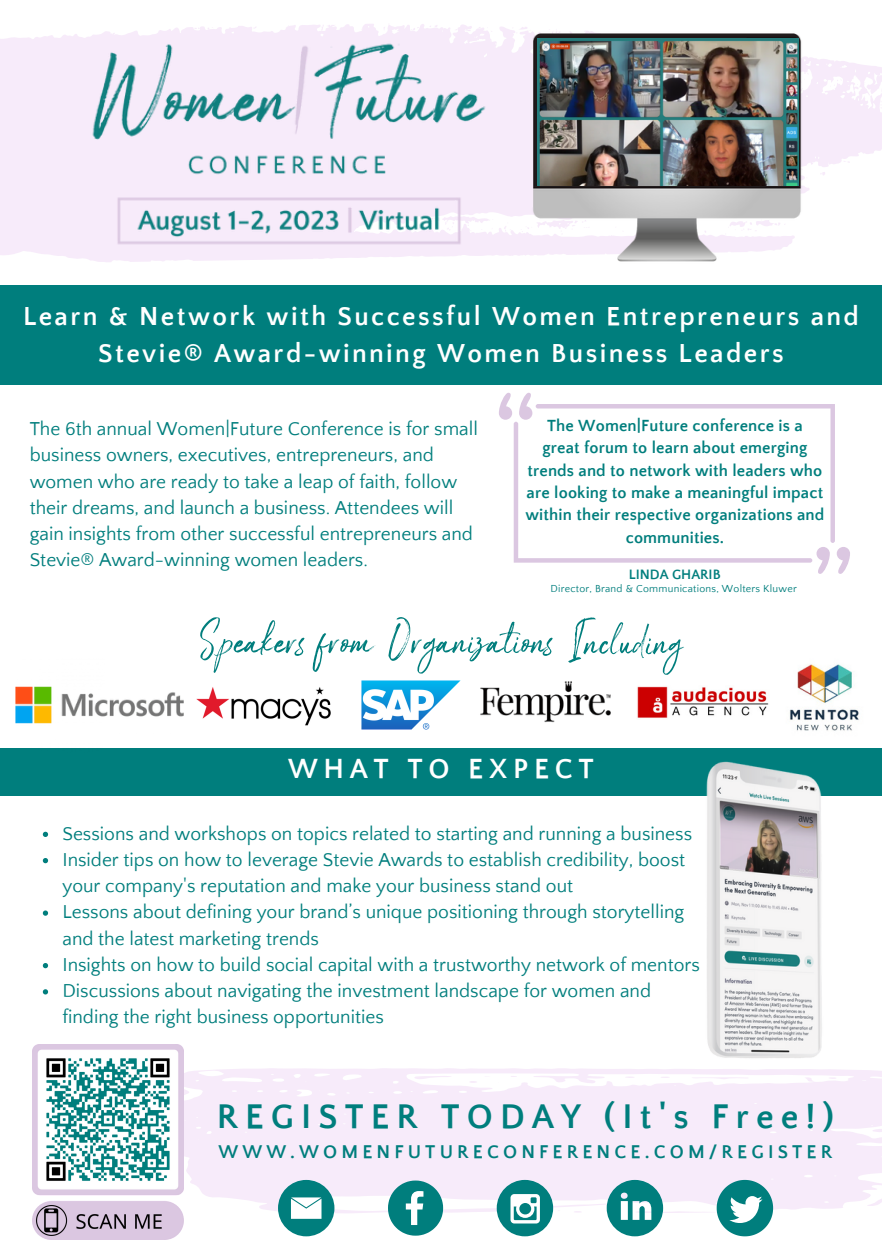
<style>
.page{position:relative;width:882px;height:1260px;background:#fff}
.page>*{position:absolute;margin:0;border:0;box-sizing:border-box;transform-origin:0 0}
.t1{font:52.5px "Maldives";color:#007e7d}
.t2{font:700 35.18px "Quattrocento Sans";letter-spacing:.2em;color:#007e7d}
.t3{font:700 28.53px "Quattrocento Sans";letter-spacing:.2em;color:#fff}
.t4{font:700 26.78px/36.8px "Quattrocento Sans";letter-spacing:.09em;color:#fff;text-align:center}
.t5{font:19.25px/26.2px "Quattrocento Sans";color:#007e7d}
.t6{font:700 19.07px "Quattrocento Sans";letter-spacing:.215em;color:#007e7d}
.t7{font:700 16.62px/22.4px "Quattrocento Sans";letter-spacing:.01em;color:#007e7d;text-align:center}
.t8{font:700 14px "Quattrocento Sans";color:#007e7d}
.t9{font:10.5px "Quattrocento Sans";letter-spacing:.025em;color:#007e7d}
</style>
<div class="page">
<svg style="left:0;top:37px;width:882px;height:218px;fill:#f7ebfa"></svg>
<svg style="left:843px;top:160px;width:7px;height:3px"></svg>
<svg style="left:820px;top:172px;width:5px;height:4px"></svg>
<svg style="left:881px;top:96px;width:1px;height:16px"></svg>
<svg style="left:830px;top:79px;width:12px;height:8px"></svg>
<svg style="left:43px;top:832px;width:5px;height:5px"></svg>
<svg style="left:43px;top:858px;width:5px;height:5px"></svg>
<svg style="left:43px;top:911px;width:5px;height:5px"></svg>
<svg style="left:43px;top:963px;width:5px;height:5px"></svg>
<svg style="left:43px;top:989px;width:5px;height:6px"></svg>
<div style="left:0;top:748px;width:882px;height:48px;background:#007e7d"></div>
<svg style="left:184px;top:1068px;width:698px;height:145px;background:#f7ecfa"></svg>
<svg style="left:184px;top:1088px;width:5px;height:10px"></svg>
<svg style="left:867px;top:1198px;width:15px;height:8px"></svg>
<svg style="left:872px;top:1128px;width:10px;height:4px"></svg>
<svg style="left:574px;top:1211px;width:8px;height:2px"></svg>
<svg style="left:414px;top:1076px;width:38px;height:3px"></svg>
<svg style="left:625px;top:1076px;width:10px;height:2px"></svg>
<svg style="left:469px;top:1081px;width:8px;height:2px"></svg>
<img style="left:667px;top:761px;width:188px;height:322px">
<div style="left:0;top:285px;width:882px;height:99px;background:#007e7d"></div>
<div style="left:497px;top:1180px;width:56px;height:56px;background:#007e7d;border-radius:50%"></div>
<svg style="left:511px;top:1194px;width:29px;height:30px"></svg>
<svg style="left:388px;top:1181px;width:55px;height:55px"></svg>
<svg style="left:607px;top:1180px;width:166px;height:56px"></svg>
<div style="left:278px;top:1180px;width:56px;height:56px;background:#007e7d;border-radius:50%"></div>
<svg style="left:291px;top:1197px;width:31px;height:22px"></svg>
<img style="left:38px;top:24px;width:487px;height:238px">
<img style="left:525px;top:27px;width:284px;height:235px">
<img style="left:480px;top:681px;width:131px;height:42px">
<img style="left:790px;top:664px;width:69px;height:67px">
<img style="left:637px;top:686px;width:132px;height:32px">
<img style="left:197px;top:687px;width:134px;height:39px">
<img style="left:16px;top:686px;width:168px;height:38px">
<img style="left:361px;top:680px;width:100px;height:50px">
<svg style="left:499px;top:393px;width:351px;height:181px"></svg>
<img style="left:537px;top:39px;width:261px;height:147px">
<img style="left:33px;top:1044px;width:151px;height:196px">
<p class="t4" style="left:23px;top:299px;width:837px">Learn &amp; Network with Successful Women Entrepreneurs and<br>Stevie® Award-winning Women Business Leaders</p>
<p class="t7" style="left:547px;top:415px;width:257px">The Women|Future conference is a</p>
<p class="t7" style="left:525px;top:437px;width:300px">great forum to learn about emerging trends and to network with leaders who are looking to make a meaningful impact within their respective organizations and communities.</p>
<p class="t8" style="left:629px;top:567px;width:93px">LINDA GHARIB</p>
<p class="t9" style="left:550px;top:583px;width:248px">Director, Brand &amp; Communications, Wolters Kluwer</p>
<p class="t1" style="left:199px;top:602px;width:403px">Speakers from Organizations I</p>
<p class="t5" style="left:30px;top:416px;width:450px">The 6th annual Women|Future Conference is for small business owners, executives, entrepreneurs, and women who are ready to take a leap of faith, follow their dreams, and launch a business. Attendees will gain insights from other successful entrepreneurs and Stevie® Award-winning women leaders.</p>
<p class="t1" style="left:585px;top:603px;width:100px">ncluding</p>
<p class="t3" style="left:288px;top:754px;width:307px">WHAT TO EXPECT</p>
<p class="t5" style="left:62px;top:821px;width:631px">Sessions and workshops on topics related to starting and running a business</p>
<p class="t5" style="left:62px;top:847px;width:624px">Insider tips on how to leverage Stevie Awards to establish credibility, boost your company's reputation and make your business stand out</p>
<p class="t5" style="left:62px;top:900px;width:623px">Lessons about defining your brand’s unique positioning through storytelling and the latest marketing trends</p>
<p class="t5" style="left:62px;top:952px;width:639px">Insights on how to build social capital with a trustworthy network of mentors</p>
<p class="t5" style="left:62px;top:978px;width:590px">Discussions about navigating the investment landscape for women and finding the right business opportunities</p>
<p class="t2" style="left:217px;top:1099px;width:619px">REGISTER TODAY (It's Free!)</p>
<p class="t6" style="left:219px;top:1142px;width:615px">WWW.WOMENFUTURECONFERENCE.COM/REGISTER</p>
</div>
